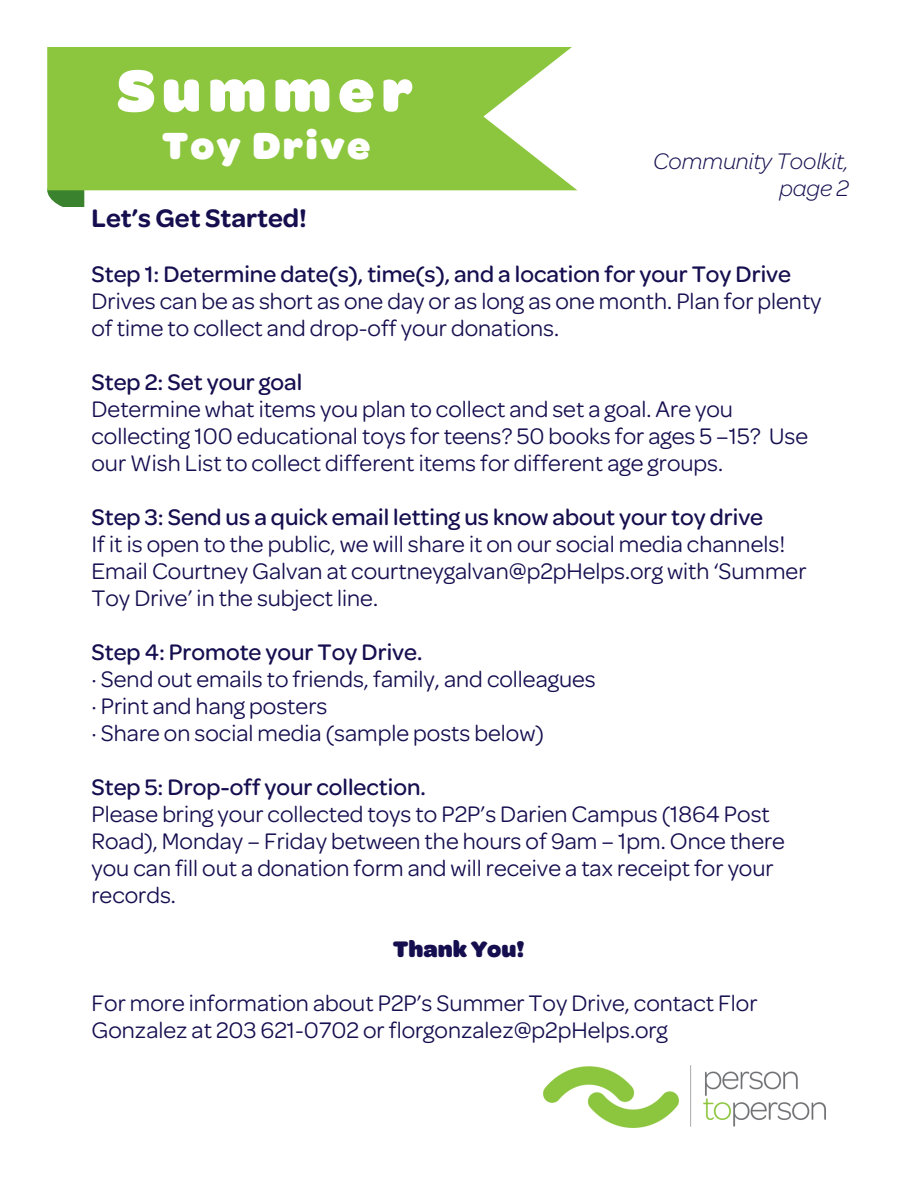
<style>
.page{position:relative;width:918px;height:1188px;background:#fff}
.page>*{position:absolute;margin:0;border:0;box-sizing:border-box;transform-origin:0 0}
.t1{font:900 62.7px "Omnes Girl Scouts";letter-spacing:.11em;color:#fff}
.t2{font:900 40.35px "Omnes Girl Scouts";letter-spacing:.055em;color:#fff}
.t3{font:600 27px "Omnes Girl Scouts";color:#150f50}
.t4{font:24px/27px "Omnes Girl Scouts";color:#150f50}
.t5{font:500 24px "Omnes Girl Scouts";color:#150f50}
.t6{font:italic 300 24px/27px "Omnes Girl Scouts";color:#150f50;text-align:right}
.t7{font:900 24px "Omnes Girl Scouts";color:#150f50}
</style>
<div class="page">
<svg style="left:47px;top:190px;width:37px;height:16px"></svg>
<svg style="left:47px;top:48px;width:530px;height:142px;background:#96cb4f"></svg>
<img style="left:543px;top:1065px;width:283px;height:62px">
<p class="t1" style="left:117px;top:67px;width:298px">Summer</p>
<h1 class="t2" style="left:163px;top:131px;width:209px">Toy Drive</h1>
<p class="t6" style="left:653px;top:151px;width:197px">Community Toolkit, page 2</p>
<h2 class="t3" style="left:91px;top:208px;width:217px">Let’s Get Started!</h2>
<p class="t5" style="left:91px;top:265px;width:701px">Step 1: Determine date(s), time(s), and a location for your Toy Drive</p>
<h3 class="t4" style="left:91px;top:290px;width:732px">Drives can be as short as one day or as long as one month. Plan for plenty of time to collect and drop-off your donations.</h3>
<p class="t5" style="left:91px;top:373px;width:212px">Step 2: Set your goal</p>
<p class="t4" style="left:91px;top:398px;width:718px">Determine what items you plan to collect and set a goal. Are you collecting 100 educational toys for teens? 50 books for ages 5 –15? Use our Wish List to collect different items for different age groups.</p>
<p class="t5" style="left:91px;top:508px;width:673px">Step 3: Send us a quick email letting us know about your toy drive</p>
<p class="t4" style="left:91px;top:533px;width:717px">If it is open to the public, we will share it on our social media channels!<br>Email Courtney Galvan at courtneygalvan@p2pHelps.org with ‘Summer<br>Toy Drive’ in the subject line.</p>
<p class="t5" style="left:91px;top:643px;width:333px">Step 4: Promote your Toy Drive.</p>
<p class="t4" style="left:91px;top:668px;width:506px">· Send out emails to friends, family, and colleagues</p>
<p class="t4" style="left:91px;top:695px;width:237px">· Print and hang posters</p>
<p class="t4" style="left:91px;top:722px;width:454px">· Share on social media (sample posts below)</p>
<p class="t5" style="left:91px;top:778px;width:336px">Step 5: Drop-off your collection.</p>
<p class="t4" style="left:91px;top:803px;width:695px">Please bring your collected toys to P2P’s Darien Campus (1864 Post Road), Monday – Friday between the hours of 9am – 1pm. Once there you can fill out a donation form and will receive a tax receipt for your records.</p>
<p class="t7" style="left:393px;top:940px;width:132px">Thank You!</p>
<p class="t4" style="left:91px;top:992px;width:668px">For more information about P2P’s Summer Toy Drive, contact Flor<br>Gonzalez at 203 621-0702 or florgonzalez@p2pHelps.org</p>
</div>
